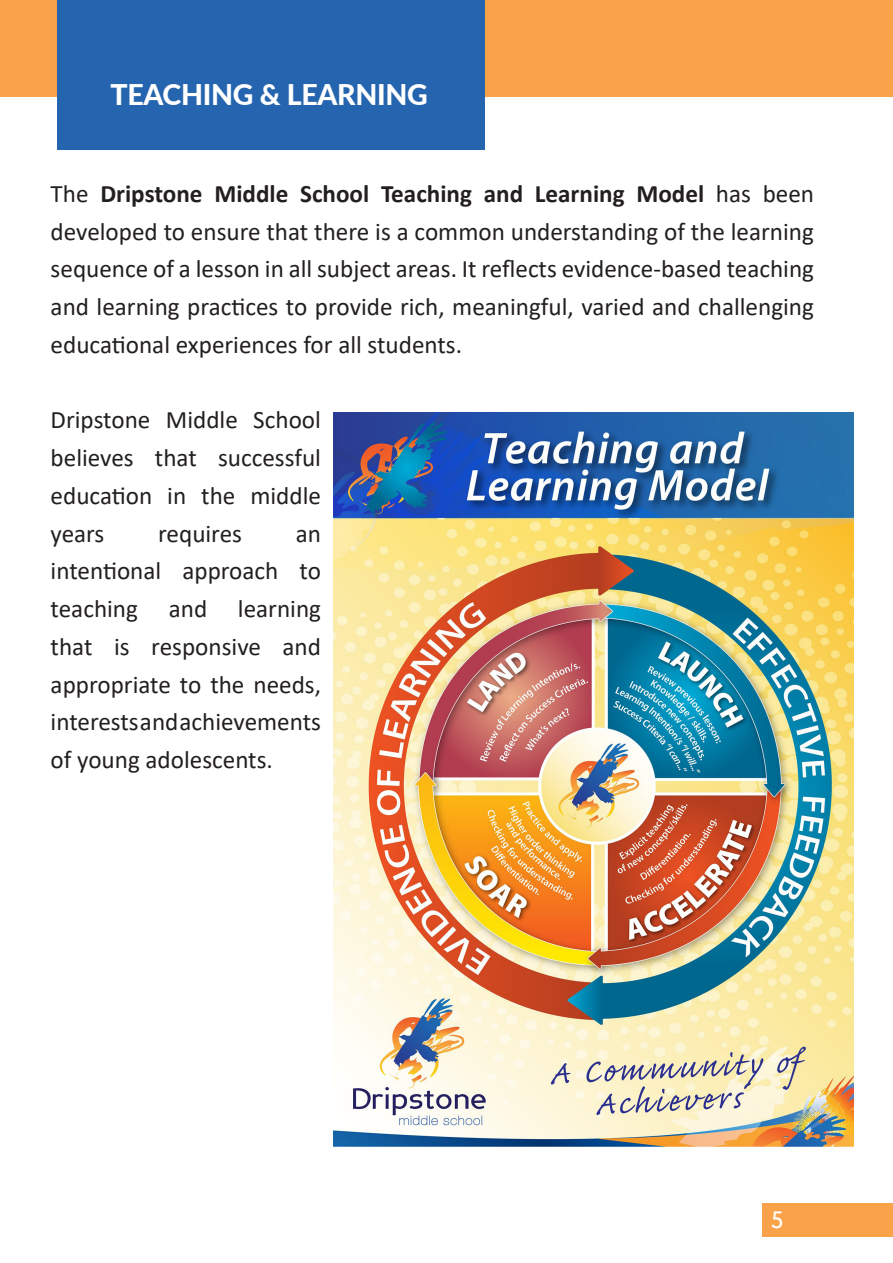
<style>
.page{position:relative;width:893px;height:1263px;background:#fff}
.page>*{position:absolute;margin:0;border:0;box-sizing:border-box;transform-origin:0 0}
.t1{font:800 28.5px "Lato";letter-spacing:-.01em;color:#fff}
.t2{font:25.2px/37.8px "Calibri";color:#231f20;text-align:justify}
.t3{font:25.2px "A Yolngu NTU";color:#fff}
.s1{font-weight:700}
</style>
<div class="page">
<div style="left:762px;top:1203px;width:131px;height:34px;background:#f9a249"></div>
<div style="left:0;top:0;width:893px;height:96px;background:#f9a249"></div>
<div style="left:57px;top:0;width:427px;height:150px;background:#2565af"></div>
<img style="left:334px;top:412px;width:519px;height:734px">
<p class="t1" style="left:111px;top:74px;width:319px">TEACHING &amp; LEARNING</p>
<p class="t2" style="left:51px;top:174px;width:765px">The <span class="s1">Dripstone Middle School Teaching and Learning Model</span> has been developed to ensure that there is a common understanding of the learning sequence of a lesson in all subject areas. It reflects evidence-based teaching and learning practices to provide rich, meaningful, varied and challenging educational experiences for all students.</p>
<p class="t2" style="left:51px;top:400px;width:272px">Dripstone Middle School believes that successful education in the middle years</p>
<p class="t2" style="left:158px;top:514px;width:85px">requires</p>
<p class="t2" style="left:51px;top:514px;width:272px;text-indent:245px">an intentional approach to teaching and learning that is responsive and appropriate to the needs, interests and achievements of young adolescents.</p>
<p class="t3" style="left:771px;top:1207px;width:14px">5</p>
</div>
